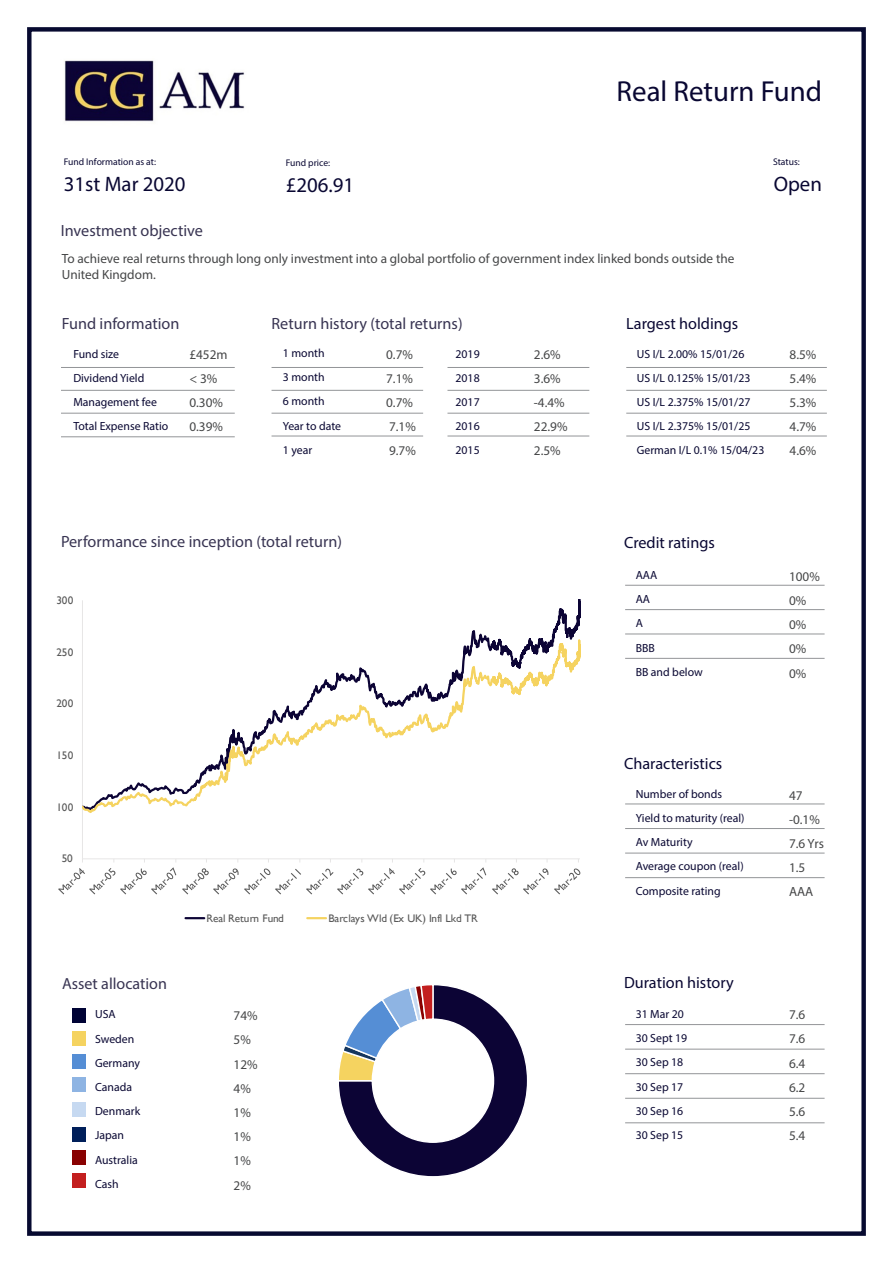
<style>
.page{position:relative;width:893px;height:1263px;background:#fff}
.page>*{position:absolute;margin:0;border:0;box-sizing:border-box;transform-origin:0 0}
.t1{font:28.95px "Myriad Pro";color:#090732}
.t2{font:21px "Myriad Pro";color:#090732}
.t3{font:16.35px "Myriad Pro";color:#383452}
.t4{font:16.35px "Myriad Pro";color:#090732}
.t5{font:16.05px "Myriad Pro";color:#383452}
.t6{font:13.35px/24.2px "Myriad Pro";color:#454647}
.t7{font:11.85px/24.2px "Myriad Pro";color:#090732}
.t8{font:11.85px/24.2px "Myriad Pro";color:#080731}
.t9{font:10.95px "Gill Sans";letter-spacing:-.02em;color:#595959}
.t10{font:9.6px "Myriad Pro";color:#090732}
</style>
<div class="page">
<div style="left:27px;top:27px;width:839px;height:1209px;border:4px solid #070a30"></div>
<div style="left:72px;top:1009px;width:14px;height:14px;background:#000335"></div>
<div style="left:72px;top:1032px;width:14px;height:14px;background:#f5d360"></div>
<div style="left:72px;top:1054px;width:14px;height:14px;background:#558ed5"></div>
<div style="left:72px;top:1077px;width:14px;height:14px;background:#8eb4e3"></div>
<div style="left:72px;top:1102px;width:14px;height:14px;background:#c6d9f1"></div>
<hr style="left:61px;top:367px;width:174px;height:1px;background:#939598">
<hr style="left:61px;top:390px;width:174px;height:1px;background:#939598">
<hr style="left:61px;top:413px;width:174px;height:1px;background:#939598">
<hr style="left:272px;top:367px;width:151px;height:1px;background:#939598">
<hr style="left:272px;top:390px;width:151px;height:1px;background:#939598">
<hr style="left:272px;top:413px;width:151px;height:1px;background:#939598">
<hr style="left:272px;top:436px;width:151px;height:1px;background:#939598">
<hr style="left:626px;top:367px;width:201px;height:1px;background:#939598">
<hr style="left:626px;top:390px;width:201px;height:1px;background:#939598">
<hr style="left:626px;top:413px;width:201px;height:1px;background:#939598">
<hr style="left:626px;top:436px;width:201px;height:1px;background:#939598">
<hr style="left:625px;top:585px;width:200px;height:1px;background:#939598">
<hr style="left:625px;top:609px;width:200px;height:1px;background:#939598">
<hr style="left:625px;top:634px;width:200px;height:1px;background:#939598">
<hr style="left:625px;top:658px;width:200px;height:1px;background:#939598">
<hr style="left:625px;top:804px;width:200px;height:1px;background:#939598">
<hr style="left:625px;top:828px;width:200px;height:1px;background:#939598">
<hr style="left:625px;top:853px;width:200px;height:1px;background:#939598">
<hr style="left:625px;top:877px;width:200px;height:1px;background:#939598">
<hr style="left:625px;top:1024px;width:200px;height:1px;background:#939598">
<hr style="left:625px;top:1049px;width:200px;height:1px;background:#939598">
<hr style="left:625px;top:1073px;width:200px;height:1px;background:#939598">
<hr style="left:625px;top:1098px;width:200px;height:1px;background:#939598">
<hr style="left:625px;top:1122px;width:200px;height:1px;background:#939598">
<hr style="left:447px;top:367px;width:142px;height:1px;background:#939598">
<hr style="left:447px;top:390px;width:142px;height:1px;background:#939598">
<hr style="left:447px;top:413px;width:142px;height:1px;background:#939598">
<hr style="left:447px;top:436px;width:142px;height:1px;background:#939598">
<img style="left:64px;top:60px;width:181px;height:62px">
<div style="left:72px;top:1150px;width:14px;height:14px;background:#890101"></div>
<div style="left:72px;top:1173px;width:14px;height:14px;background:#c31f1f"></div>
<hr style="left:61px;top:436px;width:174px;height:1px;background:#939598">
<div style="left:72px;top:1127px;width:14px;height:14px;background:#001f5a"></div>
<svg style="left:339px;top:985px;width:188px;height:192px"></svg>
<hr style="left:82px;top:600px;width:1px;height:259px;background:#e7e6e6">
<hr style="left:82px;top:858px;width:498px;height:1px;background:#e7e6e6">
<svg style="left:82px;top:626px;width:498px;height:187px"></svg>
<svg style="left:58px;top:859px;width:118px;height:35px"></svg>
<svg style="left:182px;top:859px;width:304px;height:35px"></svg>
<svg style="left:492px;top:868px;width:56px;height:26px"></svg>
<svg style="left:554px;top:868px;width:26px;height:26px"></svg>
<svg style="left:186px;top:917px;width:18px;height:2px"></svg>
<svg style="left:307px;top:917px;width:19px;height:2px"></svg>
<p class="t10" style="left:64px;top:156px;width:94px">Fund Information as at:</p>
<p class="t10" style="left:286px;top:157px;width:46px">Fund price:</p>
<p class="t2" style="left:64px;top:171px;width:123px">31st Mar 2020</p>
<p class="t2" style="left:286px;top:172px;width:70px">£206.91</p>
<p class="t3" style="left:61px;top:220px;width:144px">Investment objective</p>
<p class="t1" style="left:617px;top:73px;width:207px">Real Return Fund</p>
<p class="t10" style="left:773px;top:156px;width:28px">Status:</p>
<p class="t2" style="left:774px;top:171px;width:50px">Open</p>
<p class="t6" style="left:62px;top:250px;width:674px;line-height:16px">To achieve real returns through long only investment into a global portfolio of government index linked bonds outside the<br>United Kingdom.</p>
<p class="t3" style="left:62px;top:314px;width:119px">Fund information</p>
<p class="t4" style="left:626px;top:314px;width:114px">Largest holdings</p>
<p class="t3" style="left:272px;top:314px;width:193px">Return history (total returns)</p>
<p class="t7" style="left:283px;top:341px;width:60px">1 month<br>3 month<br>6 month<br>Year to date<br>1 year</p>
<p class="t7" style="left:456px;top:341px;width:26px;text-align:justify">2019<br>2018<br>2017<br>2016<br>2015</p>
<p class="t7" style="left:73px;top:341px;width:96px">Fund size<br>Dividend Yield<br>Management fee<br>Total Expense Ratio</p>
<p class="t8" style="left:637px;top:341px;width:129px">US I/L 2.00% 15/01/26<br>US I/L 0.125% 15/01/23<br>US I/L 2.375% 15/01/27<br>US I/L 2.375% 15/01/25<br>German I/L 0.1% 15/04/23</p>
<p class="t6" style="left:386px;top:342px;width:31px">0.7%<br>7.1%<br>0.7%<br>7.1%<br>9.7%</p>
<p class="t6" style="left:534px;top:342px;width:35px">2.6%<br>3.6% -4.4%<br>22.9%<br>2.5%</p>
<p class="t6" style="left:189px;top:342px;width:40px">£452m &lt; 3%<br>0.30%<br>0.39%</p>
<p class="t6" style="left:790px;top:342px;width:28px;text-align:justify">8.5% 5.4% 5.3% 4.7% 4.6%</p>
<p class="t3" style="left:61px;top:531px;width:283px">Performance since inception (total return)</p>
<p class="t9" style="left:56px;top:594px;width:18px">300</p>
<p class="t9" style="left:56px;top:645px;width:18px">250</p>
<p class="t9" style="left:56px;top:697px;width:18px">200</p>
<p class="t9" style="left:56px;top:749px;width:18px">150</p>
<p class="t9" style="left:56px;top:801px;width:18px">100</p>
<p class="t9" style="left:62px;top:852px;width:12px">50</p>
<p class="t5" style="left:62px;top:974px;width:106px">Asset allocation</p>
<p class="t7" style="left:95px;top:1002px;width:47px">USA<br>Sweden<br>Germany<br>Canada<br>Denmark<br>Japan<br>Australia<br>Cash</p>
<p class="t9" style="left:207px;top:911px;width:79px">Real Return Fund</p>
<p class="t9" style="left:328px;top:911px;width:151px">Barclays Wld (Ex UK) Infl Lkd TR</p>
<p class="t6" style="left:234px;top:1003px;width:26px">74%<br>5%<br>12%<br>4%<br>1%<br>1%<br>1%<br>2%</p>
<p class="t4" style="left:624px;top:532px;width:92px">Credit ratings</p>
<p class="t7" style="left:636px;top:563px;width:69px">AAA<br>AA<br>A<br>BBB<br>BB and below</p>
<p class="t4" style="left:624px;top:753px;width:100px">Characteristics</p>
<p class="t7" style="left:636px;top:782px;width:110px">Number of bonds<br>Yield to maturity (real)<br>Av Maturity<br>Average coupon (real)<br>Composite rating</p>
<p class="t4" style="left:624px;top:973px;width:111px">Duration history</p>
<p class="t7" style="left:636px;top:1002px;width:53px">31 Mar 20<br>30 Sept 19<br>30 Sep 18<br>30 Sep 17<br>30 Sep 16<br>30 Sep 15</p>
<p class="t6" style="left:789px;top:564px;width:32px">100%<br>0%<br>0%<br>0%<br>0%</p>
<p class="t6" style="left:789px;top:783px;width:37px">47 -0.1%<br>7.6 Yrs<br>1.5<br>AAA</p>
<p class="t6" style="left:789px;top:1002px;width:18px;text-align:justify">7.6<br>7.6<br>6.4<br>6.2<br>5.6<br>5.4</p>
</div>
